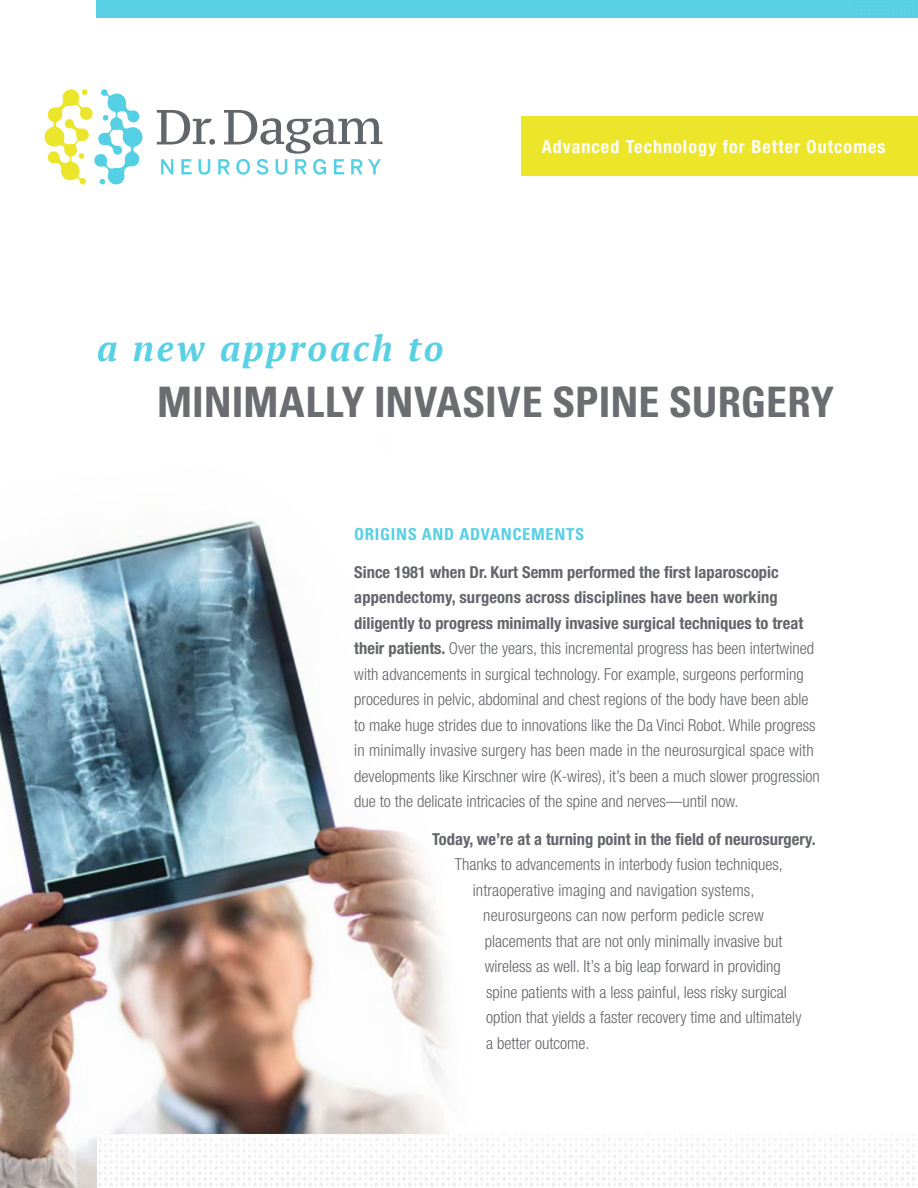
<style>
.page{position:relative;width:918px;height:1188px;background:#fff}
.page>*{position:absolute;margin:0;border:0;box-sizing:border-box;transform-origin:0 0}
.t1{font:700 condensed 42px "Univers";color:#6c6d70}
.t2{font:italic 700 36px "PT Serif";letter-spacing:.07em;color:#59d0e4}
.t3{font:700 condensed 18px "Helvetica Neue";letter-spacing:.06em;color:#fff}
.t4{font:300 condensed 16.5px/25.5px "Helvetica Neue";color:#63656a}
.t5{font:700 condensed 16.5px "Helvetica Neue";color:#63656a}
.t6{font:700 condensed 16.5px "Univers";letter-spacing:.04em;color:#59d0e4}
.s1{font-weight:700}
</style>
<div class="page">
<div style="left:96px;top:0;width:822px;height:17px;background:#59d0e4"></div>
<svg style="left:44px;top:89px;width:99px;height:96px"></svg>
<svg style="left:157px;top:110px;width:225px;height:65px"></svg>
<div style="left:521px;top:117px;width:397px;height:59px;background:#ede52a"></div>
<img style="left:0;top:520px;width:446px;height:668px">
<img style="left:97px;top:1134px;width:821px;height:54px">
<p class="t3" style="left:542px;top:135px;width:345px">Advanced Technology for Better Outcomes</p>
<p class="t2" style="left:97px;top:325px;width:348px">a new approach to</p>
<p class="t1" style="left:157px;top:376px;width:678px">MINIMALLY INVASIVE SPINE SURGERY</p>
<p class="t6" style="left:354px;top:524px;width:232px">ORIGINS AND ADVANCEMENTS</p>
<p class="t4" style="left:354px;top:559px;width:467px"><span class="s1">Since 1981 when Dr. Kurt Semm performed the first laparoscopic appendectomy, surgeons across disciplines have been working diligently to progress minimally invasive surgical techniques to treat their patients.</span> Over the years, this incremental progress has been intertwined with advancements in surgical technology. For example, surgeons performing procedures in pelvic, abdominal and chest regions of the body have been able to make huge strides due to innovations like the Da Vinci Robot. While progress in minimally invasive surgery has been made in the neurosurgical space with developments like Kirschner wire (K-wires), it’s been a much slower progression due to the delicate intricacies of the spine and nerves—until now.</p>
<p class="t5" style="left:432px;top:829px;width:385px">Today, we’re at a turning point in the field of neurosurgery.</p>
<p class="t4" style="left:455px;top:852px;width:330px">Thanks to advancements in interbody fusion techniques,</p>
<p class="t4" style="left:473px;top:877px;width:283px">intraoperative imaging and navigation systems,</p>
<p class="t4" style="left:483px;top:903px;width:282px">neurosurgeons can now perform pedicle screw</p>
<p class="t4" style="left:485px;top:928px;width:299px">placements that are not only minimally invasive but</p>
<p class="t4" style="left:485px;top:954px;width:298px">wireless as well. It’s a big leap forward in providing</p>
<p class="t4" style="left:486px;top:979px;width:302px">spine patients with a less painful, less risky surgical</p>
<p class="t4" style="left:486px;top:1005px;width:317px">option that yields a faster recovery time and ultimately</p>
<p class="t4" style="left:486px;top:1030px;width:105px">a better outcome.</p>
</div>
